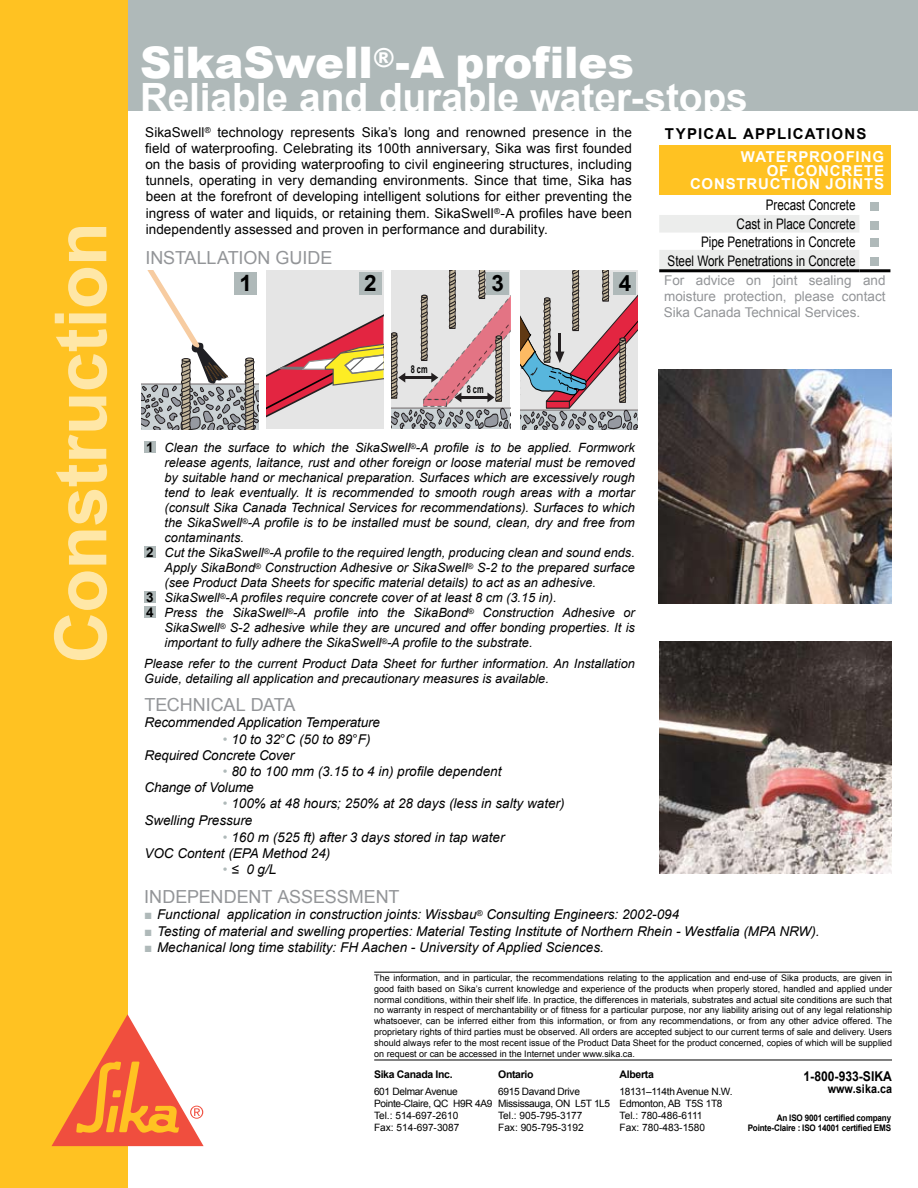
<style>
.page{position:relative;width:918px;height:1188px;background:#fff}
.page>*{position:absolute;margin:0;border:0;box-sizing:border-box;transform-origin:0 0}
.t1{font:700 72px "Arial";letter-spacing:-.01em;color:#ffe7a7}
.t2{font:900 43.5px "Arial";color:#fff}
.t3{font:700 39px "Arial";letter-spacing:-.005em;color:#fff}
.t4{font:700 22.5px "Arial";color:#000}
.t5{font:18px "Arial";letter-spacing:-.005em;color:#939598}
.t6{font:700 15px "Arial";letter-spacing:.05em;color:#fff}
.t7{font:700 15px "Arial";letter-spacing:.08em;color:#000}
.t8{font:14.55px/18px "Arial";color:#000;text-align:right;scale:.8 1}
.t9{font:italic 13.5px/16.2px "Arial";color:#000}
.t10{font:13.5px/16.2px "Arial";letter-spacing:.005em;color:#000;text-align:justify}
.t11{font:13.5px/16.2px "Arial";color:#939598;text-align:justify}
.t12{font:700 13.5px "Arial";color:#000;scale:.9 1}
.t13{font:italic 12.75px/15px "Arial";color:#000}
.t14{font:700 12px "Arial";color:#000;scale:.9 1}
.t15{font:700 10.8px "Arial";color:#010101;scale:.69 1}
.t16{font:700 10.5px "Arial";letter-spacing:-.03em;color:#000}
.t17{font:10.2px/12px "Arial";letter-spacing:-.03em;color:#000}
.t18{font:9px/10.8px "Arial";color:#000;text-align:justify}
.t19{font:700 9px/10.5px "Arial";letter-spacing:-.02em;color:#000;text-align:right;scale:.9 1}
.s1{font-weight:700;font-style:normal;font-size:13.5px}
.s2{color:#afb9b9}
.s3{font-style:normal}
</style>
<div class="page">
<hr style="left:374px;top:972px;width:518px;height:1px;background:#000">
<hr style="left:374px;top:1060px;width:518px;height:1px;background:#000">
<div style="left:128px;top:0;width:790px;height:111px;background:#afb9b9"></div>
<div style="left:0;top:0;width:128px;height:1188px;background:#ffc222"></div>
<svg style="left:52px;top:1014px;width:152px;height:132px"></svg>
<div style="left:144px;top:441px;width:12px;height:11px;background:#afb9b9"></div>
<div style="left:144px;top:546px;width:12px;height:11px;background:#afb9b9"></div>
<div style="left:144px;top:591px;width:12px;height:11px;background:#afb9b9"></div>
<div style="left:144px;top:606px;width:12px;height:11px;background:#afb9b9"></div>
<img style="left:659px;top:641px;width:233px;height:232px">
<div style="left:659px;top:145px;width:231px;height:50px;background:#ffc222"></div>
<svg style="left:659px;top:215px;width:200px;height:54px"></svg>
<hr style="left:659px;top:269px;width:200px;height:3px;background:#000">
<hr style="left:859px;top:269px;width:31px;height:3px;background:#000">
<div style="left:871px;top:202px;width:8px;height:9px;background:#afb9b9"></div>
<div style="left:871px;top:221px;width:8px;height:8px;background:#afb9b9"></div>
<div style="left:871px;top:238px;width:8px;height:9px;background:#afb9b9"></div>
<div style="left:871px;top:257px;width:8px;height:9px;background:#afb9b9"></div>
<img style="left:658px;top:370px;width:234px;height:233px">
<svg style="left:141px;top:270px;width:118px;height:160px"></svg>
<svg style="left:266px;top:270px;width:117px;height:159px;background:#debcb6"></svg>
<svg style="left:391px;top:270px;width:120px;height:159px;background:#c7b7b9"></svg>
<div style="left:235px;top:272px;width:22px;height:23px;background:#afb9b9"></div>
<div style="left:359px;top:272px;width:23px;height:23px;background:#afb9b9"></div>
<div style="left:487px;top:272px;width:22px;height:23px;background:#afb9b9"></div>
<svg style="left:520px;top:270px;width:117px;height:160px;background:#bdacaf"></svg>
<div style="left:614px;top:272px;width:22px;height:23px;background:#afb9b9"></div>
<h1 class="t1" style="left:34px;top:664px;width:443px;rotate:-90deg">Construction</h1>
<h2 class="t2" style="left:140px;top:30px;width:495px">SikaSwell<sup>®</sup>-A profiles</h2>
<h3 class="t3" style="left:140px;top:71px;width:609px">Reliable and durable water-stops</h3>
<p class="t10" style="left:145px;top:124px;width:488px">SikaSwell<sup>®</sup> technology represents Sika’s long and renowned presence in the field of waterproofing. Celebrating its 100th anniversary, Sika was first founded on the basis of providing waterproofing to civil engineering structures, including tunnels, operating in very demanding environments. Since that time, Sika has been at the forefront of developing intelligent solutions for either preventing the ingress of water and liquids, or retaining them. SikaSwell<sup>®</sup>-A profiles have been independently assessed and proven in performance and durability.</p>
<p class="t7" style="left:665px;top:124px;width:203px">TYPICAL APPLICATIONS</p>
<p class="t6" style="left:741px;top:147px;width:48px">Waterproo</p>
<p class="t6" style="left:846px;top:147px;width:40px">fing</p>
<p class="t6" style="left:767px;top:161px;width:75px">of Concre</p>
<p class="t6" style="left:864px;top:161px;width:20px">te</p>
<p class="t6" style="left:690px;top:174px;width:24px">Const</p>
<p class="t6" style="left:747px;top:174px;width:34px">ruction</p>
<p class="t6" style="left:826px;top:174px;width:20px">Joints</p>
<p class="t8" style="left:701px;top:196px;width:195px">Precast Concrete<br>Cast in Place Concrete<br>Pipe Penetrations in Concrete</p>
<p class="t8" style="left:668px;top:252px;width:237px">Steel Work Penetrations in Concrete</p>
<p class="t11" style="left:664px;top:272px;width:223px">For advice on joint sealing and moisture protection, please contact Sika Canada Technical Services.</p>
<h3 class="t5" style="left:145px;top:246px;width:189px">INSTALLATION GUIDE</h3>
<h3 class="t4" style="left:240px;top:269px;width:14px">1</h3>
<h3 class="t4" style="left:364px;top:269px;width:14px">2</h3>
<h3 class="t4" style="left:491px;top:269px;width:14px">3</h3>
<h3 class="t4" style="left:619px;top:269px;width:14px">4</h3>
<p class="t15" style="left:411px;top:363px;width:26px">8 cm</p>
<p class="t15" style="left:467px;top:382px;width:26px">8 cm</p>
<p class="t13" style="left:146px;top:441px;width:490px"><span class="s1">1</span> Clean the surface to which the SikaSwell<sup>®</sup>-A profile is to be applied. Formwork</p>
<p class="t13" style="left:165px;top:456px;width:472px">release agents, laitance, rust and other foreign or loose material must be removed</p>
<p class="t13" style="left:165px;top:471px;width:472px">by suitable hand or mechanical preparation. Surfaces which are excessively rough</p>
<p class="t13" style="left:165px;top:486px;width:472px">tend to leak eventually. It is recommended to smooth rough areas with a mortar</p>
<p class="t13" style="left:165px;top:501px;width:472px">(consult Sika Canada Technical Services for recommendations). Surfaces to which</p>
<p class="t13" style="left:165px;top:516px;width:472px">the SikaSwell<sup>®</sup>-A profile is to be installed must be sound, clean, dry and free from</p>
<p class="t13" style="left:165px;top:531px;width:81px">contaminants.</p>
<p class="t13" style="left:146px;top:546px;width:490px"><span class="s1">2</span> Cut the SikaSwell<sup>®</sup>-A profile to the required length, producing clean and sound ends.</p>
<p class="t13" style="left:165px;top:561px;width:472px">Apply SikaBond<sup>®</sup> Construction Adhesive or SikaSwell<sup>®</sup> S-2 to the prepared surface</p>
<p class="t13" style="left:165px;top:576px;width:433px">(see Product Data Sheets for specific material details) to act as an adhesive.</p>
<p class="t13" style="left:146px;top:591px;width:412px"><span class="s1">3</span> SikaSwell<sup>®</sup>-A profiles require concrete cover of at least 8 cm (3.15 in).</p>
<p class="t13" style="left:146px;top:606px;width:490px"><span class="s1">4</span> Press the SikaSwell<sup>®</sup>-A profile into the SikaBond<sup>®</sup> Construction Adhesive or</p>
<p class="t13" style="left:165px;top:621px;width:472px">SikaSwell<sup>®</sup> S-2 adhesive while they are uncured and offer bonding properties. It is</p>
<p class="t13" style="left:165px;top:636px;width:370px">important to fully adhere the SikaSwell<sup>®</sup>-A profile to the substrate.</p>
<p class="t13" style="left:144px;top:657px;width:492px">Please refer to the current Product Data Sheet for further information. An Installation<br>Guide, detailing all application and precautionary measures is available.</p>
<h3 class="t5" style="left:144px;top:693px;width:152px">TECHNICAL DATA</h3>
<p class="t9" style="left:144px;top:715px;width:237px">Recommended Application Temperature</p>
<p class="t9" style="left:144px;top:731px;width:228px;text-indent:79px"><span class="s2">•</span> 10 to 32<span class="s3">°</span>C (50 to 89<span class="s3">°</span>F)<br>Required Concrete Cover</p>
<p class="t9" style="left:144px;top:763px;width:359px;text-indent:79px"><span class="s2">•</span> 80 to 100 mm (3.15 to 4 in) profile dependent<br>Change of Volume</p>
<p class="t9" style="left:144px;top:796px;width:422px;text-indent:79px"><span class="s2">•</span> 100% at 48 hours; 250% at 28 days (less in salty water)<br>Swelling Pressure</p>
<p class="t9" style="left:144px;top:829px;width:362px;text-indent:79px"><span class="s2">•</span> 160 m (525 ft) after 3 days stored in tap water<br>VOC Content (EPA Method 24)</p>
<p class="t9" style="left:223px;top:861px;width:55px"><span class="s2">•</span> ≤ 0 g/L</p>
<h3 class="t5" style="left:144px;top:885px;width:257px">INDEPENDENT ASSESSMENT</h3>
<p class="t9" style="left:144px;top:907px;width:536px"><span class="s2">■</span> Functional application in construction joints: Wissbau<sup>®</sup> Consulting Engineers: 2002-094</p>
<p class="t9" style="left:144px;top:923px;width:677px"><span class="s2">■</span> Testing of material and swelling properties: Material Testing Institute of Northern Rhein - Westfalia (MPA NRW).</p>
<p class="t9" style="left:144px;top:939px;width:461px"><span class="s2">■</span> Mechanical long time stability: FH Aachen - University of Applied Sciences.</p>
<p class="t18" style="left:374px;top:972px;width:519px">The information, and in particular, the recommendations relating to the application and end-use of Sika products, are given in good faith based on Sika’s current knowledge and experience of the products when properly stored, handled and applied under normal conditions, within their shelf life. In practice, the differences in materials, substrates and actual site conditions are such that no warranty in respect of merchantability or of fitness for a particular purpose, nor any liability arising out of any legal relationship whatsoever, can be inferred either from this information, or from any recommendations, or from any other advice offered. The proprietary rights of third parties must be observed. All orders are accepted subject to our current terms of sale and delivery. Users should always refer to the most recent issue of the Product Data Sheet for the product concerned, copies of which will be supplied on request or can be accessed in the Internet under www.sika.ca.</p>
<p class="t12" style="left:804px;top:1067px;width:100px">1-800-933-SIKA</p>
<p class="t14" style="left:828px;top:1080px;width:73px">www.sika.ca</p>
<p class="t19" style="left:748px;top:1113px;width:161px">An ISO 9001 certified company<br>Pointe-Claire : ISO 14001 certified EMS</p>
<p class="t16" style="left:374px;top:1068px;width:80px">Sika Canada Inc.</p>
<p class="t17" style="left:374px;top:1085px;width:120px">601 Delmar Avenue<br>Pointe-Claire, QC H9R 4A9<br>Tel.: 514-697-2610<br>Fax: 514-697-3087</p>
<p class="t16" style="left:498px;top:1068px;width:37px">Ontario</p>
<p class="t17" style="left:498px;top:1085px;width:114px">6915 Davand Drive<br>Mississauga, ON L5T 1L5<br>Tel.: 905-795-3177<br>Fax: 905-795-3192</p>
<p class="t16" style="left:620px;top:1068px;width:36px">Alberta</p>
<p class="t17" style="left:620px;top:1085px;width:114px">18131–114th Avenue N.W.<br>Edmonton, AB T5S 1T8<br>Tel.: 780-486-6111<br>Fax: 780-483-1580</p>
</div>
